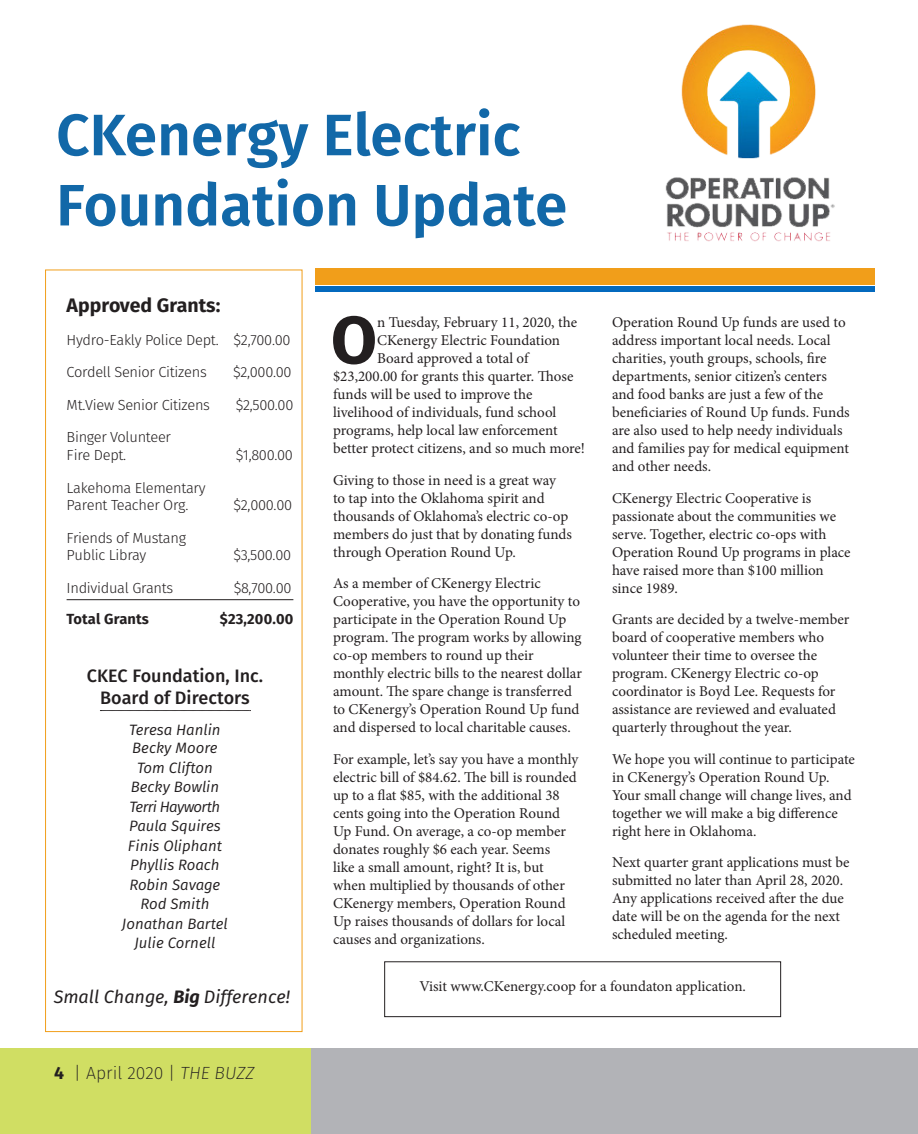
<style>
.page{position:relative;width:918px;height:1134px;background:#fff}
.page>*{position:absolute;margin:0;border:0;box-sizing:border-box;transform-origin:0 0}
.Buzz_Text_Style{font:700 66.9px "Fira Sans";color:#231f20}
.t1{font:600 58.5px "Fira Sans";color:#1268a8}
.t2{font:700 19.5px "Fira Sans";color:#231f20}
.t3{font:500 18px "Fira Sans";color:#231f20}
.t4{font:italic 18px "Fira Sans";color:#231f20}
.t5{font:200 17.7px "Fira Sans";color:#231f20}
.Buzz_Text_Style-2{font:15px/18px "Minion Pro";color:#231f20}
.t6{font:italic 15px "Fira Sans";color:#231f20}
.t7{font:italic 15px "Fira Sans";letter-spacing:-.04em;color:#231f20}
.t8{font:300 14.7px/17.5px "Fira Sans";letter-spacing:-.02em;color:#231f20}
.t9{font:700 14.7px "Fira Sans";letter-spacing:.01em;color:#231f20}
.s1{font-weight:700}
.s2{font-style:italic}
</style>
<div class="page">
<div style="left:283px;top:1048px;width:635px;height:86px;background:#b2b3b7"></div>
<div style="left:0;top:1048px;width:310px;height:86px;background:#d0de63"></div>
<div style="left:315px;top:268px;width:560px;height:16px;background:#f19e1a"></div>
<div style="left:316px;top:286px;width:559px;height:5px;background:#0369be"></div>
<div style="left:45px;top:270px;width:257px;height:762px;border:1px solid #f19e1a"></div>
<hr style="left:67px;top:599px;width:226px;height:1px;background:#231f20">
<svg style="left:100px;top:710px;width:151px;height:1px"></svg>
<img style="left:665px;top:24px;width:170px;height:218px">
<div style="left:384px;top:962px;width:397px;height:55px;border:1px solid #231f20"></div>
<p class="t1" style="left:56px;top:94px;width:466px">CKenergy Electric</p>
<p class="t1" style="left:56px;top:164px;width:513px">Foundation Update</p>
<p class="t2" style="left:67px;top:292px;width:155px">Approved Grants:</p>
<p class="t8" style="left:67px;top:331px;width:225px">Hydro-Eakly Police Dept. $2,700.00</p>
<p class="t8" style="left:67px;top:363px;width:142px">Cordell Senior Citizens</p>
<p class="t8" style="left:233px;top:363px;width:60px">$2,000.00</p>
<p class="t8" style="left:67px;top:396px;width:145px">Mt.View Senior Citizens</p>
<p class="t8" style="left:236px;top:396px;width:59px">$2,500.00</p>
<p class="t8" style="left:67px;top:429px;width:106px">Binger Volunteer<br>Fire Dept.</p>
<p class="t8" style="left:236px;top:446px;width:59px">$1,800.00</p>
<p class="t8" style="left:67px;top:479px;width:141px">Lakehoma Elementary<br>Parent Teacher Org.</p>
<p class="t8" style="left:67px;top:529px;width:121px">Friends of Mustang<br>Public Libray</p>
<p class="t8" style="left:234px;top:496px;width:60px">$2,000.00</p>
<p class="t8" style="left:233px;top:546px;width:59px">$3,500.00</p>
<p class="t8" style="left:67px;top:579px;width:108px">Individual Grants</p>
<p class="t8" style="left:234px;top:579px;width:59px">$8,700.00</p>
<p class="t9" style="left:67px;top:608px;width:84px">Total Grants</p>
<p class="t9" style="left:220px;top:608px;width:75px">$23,200.00</p>
<p class="t3" style="left:87px;top:663px;width:178px">CKEC Foundation, Inc.</p>
<p class="t3" style="left:100px;top:685px;width:151px">Board of Directors</p>
<p class="t6" style="left:129px;top:719px;width:93px">Teresa Hanlin</p>
<p class="t6" style="left:132px;top:737px;width:87px">Becky Moore</p>
<p class="t6" style="left:137px;top:757px;width:77px">Tom Clifton</p>
<p class="t6" style="left:131px;top:776px;width:90px">Becky Bowlin</p>
<p class="t7" style="left:130px;top:796px;width:92px">Terri Hayworth</p>
<p class="t6" style="left:129px;top:815px;width:93px">Paula Squires</p>
<p class="t6" style="left:128px;top:835px;width:96px">Finis Oliphant</p>
<p class="t6" style="left:130px;top:854px;width:91px">Phyllis Roach</p>
<p class="t6" style="left:129px;top:874px;width:93px">Robin Savage</p>
<p class="t6" style="left:140px;top:893px;width:70px">Rod Smith</p>
<p class="t6" style="left:122px;top:913px;width:107px">Jonathan Bartel</p>
<p class="t6" style="left:135px;top:932px;width:82px">Julie Cornell</p>
<p class="t4" style="left:54px;top:984px;width:238px">Small Change, <span class="s1">Big</span> Difference!</p>
<p class="t5" style="left:68px;top:1059px;width:182px">| April 2020 | <span class="s2">THE BUZZ</span></p>
<p class="t5" style="left:54px;top:1060px;width:202px"><span class="s1">4</span> | April 2020 | <span class="s2">THE BUZZ</span></p>
<p class="Buzz_Text_Style" style="left:331px;top:293px;width:48px">O</p>
<p class="Buzz_Text_Style-2" style="left:377px;top:314px;width:201px">n Tuesday, February 11, 2020, the</p>
<p class="Buzz_Text_Style-2" style="left:612px;top:314px;width:239px">Operation Round Up funds are used to address important local needs. Local charities, youth groups, schools, fire departments, senior citizen’s centers and food banks are just a few of the beneficiaries of Round Up funds. Funds are also used to help needy individuals and families pay for medical equipment and other needs.</p>
<p class="Buzz_Text_Style-2" style="left:612px;top:489px;width:240px">CKenergy Electric Cooperative is passionate about the communities we serve. Together, electric co-ops with<br>Operation Round Up programs in place have raised more than $100 million since 1989.</p>
<p class="Buzz_Text_Style-2" style="left:612px;top:611px;width:239px">Grants are decided by a twelve-member board of cooperative members who volunteer their time to oversee the program. CKenergy Electric co-op coordinator is Boyd Lee. Requests for assistance are reviewed and evaluated quarterly throughout the year.</p>
<p class="Buzz_Text_Style-2" style="left:612px;top:750px;width:244px">We hope you will continue to participate in CKenergy’s Operation Round Up.<br>Your small change will change lives, and together we will make a big difference right here in Oklahoma.</p>
<p class="Buzz_Text_Style-2" style="left:612px;top:854px;width:239px">Next quarter grant applications must be submitted no later than April 28, 2020.<br>Any applications received after the due date will be on the agenda for the next scheduled meeting.</p>
<p class="Buzz_Text_Style-2" style="left:419px;top:977px;width:328px">Visit www.CKenergy.coop for a foundaton application.</p>
<p class="Buzz_Text_Style-2" style="left:377px;top:332px;width:184px">CKenergy Electric Foundation</p>
<p class="Buzz_Text_Style-2" style="left:377px;top:350px;width:153px">Board approved a total of</p>
<p class="Buzz_Text_Style-2" style="left:333px;top:368px;width:242px">$23,200.00 for grants this quarter. Those</p>
<p class="Buzz_Text_Style-2" style="left:333px;top:386px;width:201px">funds will be used to improve the</p>
<p class="Buzz_Text_Style-2" style="left:333px;top:404px;width:225px">livelihood of individuals, fund school</p>
<p class="Buzz_Text_Style-2" style="left:333px;top:422px;width:226px">programs, help local law enforcement</p>
<p class="Buzz_Text_Style-2" style="left:333px;top:440px;width:253px">better protect citizens, and so much more!</p>
<p class="Buzz_Text_Style-2" style="left:333px;top:471px;width:240px">Giving to those in need is a great way<br>to tap into the Oklahoma spirit and thousands of Oklahoma’s electric co-op members do just that by donating funds through Operation Round Up.</p>
<p class="Buzz_Text_Style-2" style="left:333px;top:575px;width:250px">As a member of CKenergy Electric Cooperative, you have the opportunity to participate in the Operation Round Up program. The program works by allowing co-op members to round up their monthly electric bills to the nearest dollar amount. The spare change is transferred to CKenergy’s Operation Round Up fund and dispersed to local charitable causes.</p>
<p class="Buzz_Text_Style-2" style="left:333px;top:750px;width:247px">For example, let’s say you have a monthly electric bill of $84.62. The bill is rounded up to a flat $85, with the additional 38 cents going into the Operation Round Up Fund. On average, a co-op member donates roughly $6 each year. Seems<br>like a small amount, right? It is, but when multiplied by thousands of other CKenergy members, Operation Round Up raises thousands of dollars for local causes and organizations.</p>
</div>
